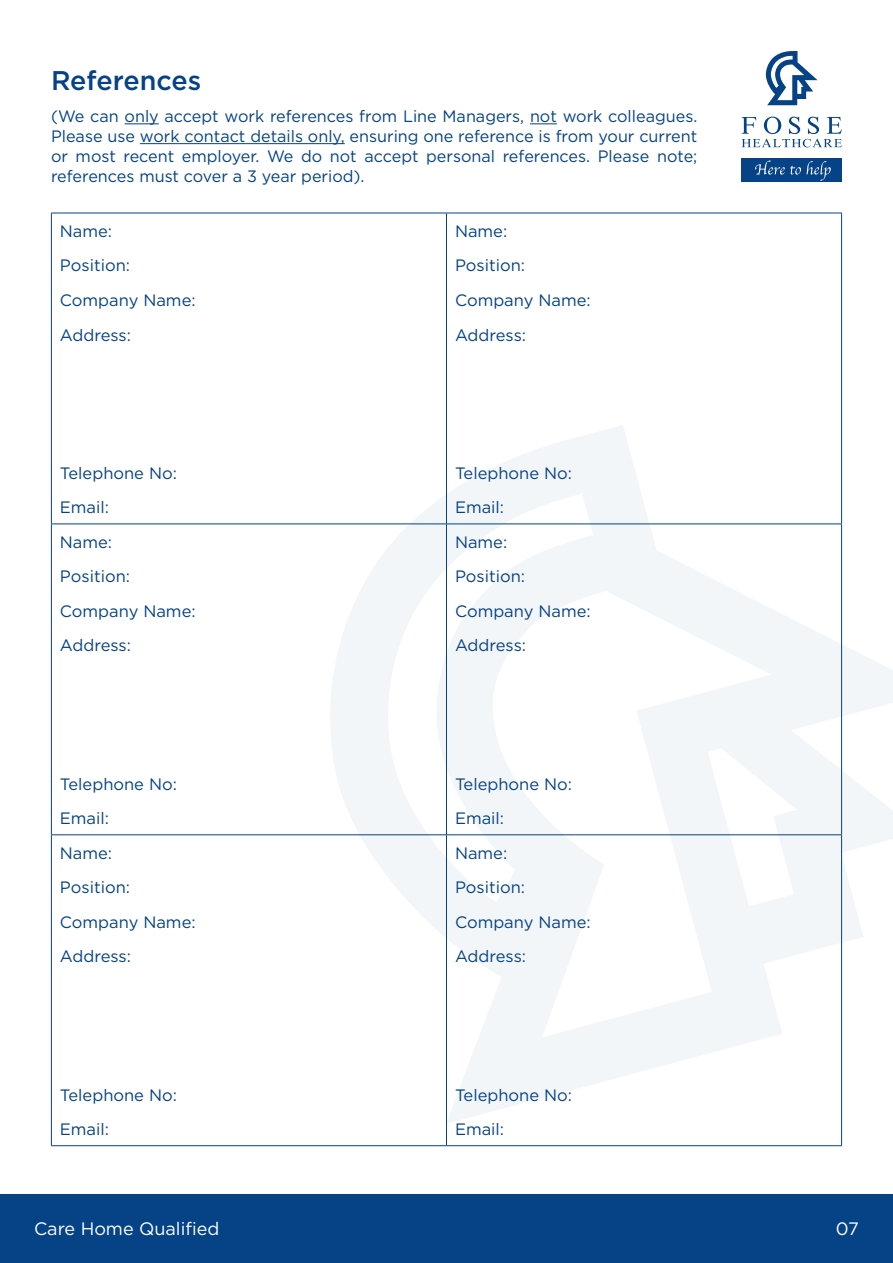
<style>
.page{position:relative;width:893px;height:1263px;background:#fff}
.page>*{position:absolute;margin:0;border:0;box-sizing:border-box;transform-origin:0 0}
.t1{font:500 27px "Gotham";color:#054286}
.t2{font:18px "Gotham";color:#fff}
.t3{font:16.5px/19.8px "Gotham";color:#054286;text-align:justify}
</style>
<div class="page">
<div style="left:741px;top:158px;width:101px;height:24px;background:#054286"></div>
<svg style="left:755px;top:161px;width:76px;height:20px"></svg>
<svg style="left:766px;top:51px;width:52px;height:54px"></svg>
<svg style="left:741px;top:117px;width:101px;height:30px"></svg>
<div style="left:0;top:1195px;width:893px;height:68px;background:#054286"></div>
<svg style="left:317px;top:425px;width:576px;height:699px"></svg>
<hr style="left:51px;top:213px;width:395px;height:1px;background:#054286">
<hr style="left:51px;top:213px;width:1px;height:310px;background:#054286">
<hr style="left:446px;top:213px;width:396px;height:1px;background:#054286">
<hr style="left:446px;top:213px;width:1px;height:310px;background:#054286">
<hr style="left:841px;top:213px;width:1px;height:310px;background:#054286">
<hr style="left:51px;top:523px;width:395px;height:1px;background:#054286">
<hr style="left:51px;top:524px;width:1px;height:310px;background:#054286">
<hr style="left:446px;top:523px;width:396px;height:1px;background:#054286">
<hr style="left:446px;top:524px;width:1px;height:310px;background:#054286">
<hr style="left:841px;top:524px;width:1px;height:310px;background:#054286">
<hr style="left:51px;top:834px;width:395px;height:1px;background:#054286">
<hr style="left:51px;top:835px;width:1px;height:310px;background:#054286">
<hr style="left:446px;top:834px;width:396px;height:1px;background:#054286">
<hr style="left:446px;top:835px;width:1px;height:310px;background:#054286">
<hr style="left:841px;top:835px;width:1px;height:310px;background:#054286">
<hr style="left:51px;top:1145px;width:395px;height:1px;background:#054286">
<hr style="left:446px;top:1145px;width:396px;height:1px;background:#054286">
<hr style="left:125px;top:123px;width:34px;height:1px;background:#054286">
<svg style="left:530px;top:123px;width:27px;height:1px"></svg>
<hr style="left:140px;top:143px;width:205px;height:1px;background:#054286">
<p class="t1" style="left:51px;top:62px;width:152px">References</p>
<p class="t3" style="left:51px;top:106px;width:648px">(We can only accept work references from Line Managers, not work colleagues.<br>Please use work contact details only, ensuring one reference is from your current or most recent employer. We do not accept personal references. Please note; references must cover a 3 year period).</p>
<p class="t3" style="left:60px;top:221px;width:54px">Name:</p>
<p class="t3" style="left:60px;top:255px;width:72px">Position:</p>
<p class="t3" style="left:60px;top:290px;width:137px">Company Name:</p>
<p class="t3" style="left:60px;top:324px;width:73px">Address:</p>
<p class="t3" style="left:60px;top:463px;width:119px">Telephone No:</p>
<p class="t3" style="left:60px;top:497px;width:51px">Email:</p>
<p class="t3" style="left:60px;top:532px;width:54px">Name:</p>
<p class="t3" style="left:60px;top:566px;width:72px">Position:</p>
<p class="t3" style="left:60px;top:601px;width:137px">Company Name:</p>
<p class="t3" style="left:60px;top:635px;width:73px">Address:</p>
<p class="t3" style="left:60px;top:773px;width:119px">Telephone No:</p>
<p class="t3" style="left:60px;top:808px;width:51px">Email:</p>
<p class="t3" style="left:60px;top:842px;width:54px">Name:</p>
<p class="t3" style="left:60px;top:877px;width:72px">Position:</p>
<p class="t3" style="left:60px;top:912px;width:137px">Company Name:</p>
<p class="t3" style="left:60px;top:946px;width:73px">Address:</p>
<p class="t3" style="left:60px;top:1084px;width:119px">Telephone No:</p>
<p class="t3" style="left:60px;top:1119px;width:51px">Email:</p>
<p class="t3" style="left:455px;top:221px;width:54px">Name:</p>
<p class="t3" style="left:455px;top:255px;width:72px">Position:</p>
<p class="t3" style="left:455px;top:290px;width:137px">Company Name:</p>
<p class="t3" style="left:455px;top:324px;width:73px">Address:</p>
<p class="t3" style="left:455px;top:463px;width:119px">Telephone No:</p>
<p class="t3" style="left:455px;top:497px;width:51px">Email:</p>
<p class="t3" style="left:455px;top:532px;width:54px">Name:</p>
<p class="t3" style="left:455px;top:566px;width:72px">Position:</p>
<p class="t3" style="left:455px;top:601px;width:137px">Company Name:</p>
<p class="t3" style="left:455px;top:635px;width:73px">Address:</p>
<p class="t3" style="left:455px;top:773px;width:119px">Telephone No:</p>
<p class="t3" style="left:455px;top:808px;width:51px">Email:</p>
<p class="t3" style="left:455px;top:842px;width:54px">Name:</p>
<p class="t3" style="left:455px;top:877px;width:72px">Position:</p>
<p class="t3" style="left:455px;top:912px;width:137px">Company Name:</p>
<p class="t3" style="left:455px;top:946px;width:73px">Address:</p>
<p class="t3" style="left:455px;top:1084px;width:119px">Telephone No:</p>
<p class="t3" style="left:455px;top:1119px;width:51px">Email:</p>
<p class="t2" style="left:34px;top:1217px;width:187px">Care Home Qualified</p>
<p class="t2" style="left:836px;top:1217px;width:25px">07</p>
</div>
